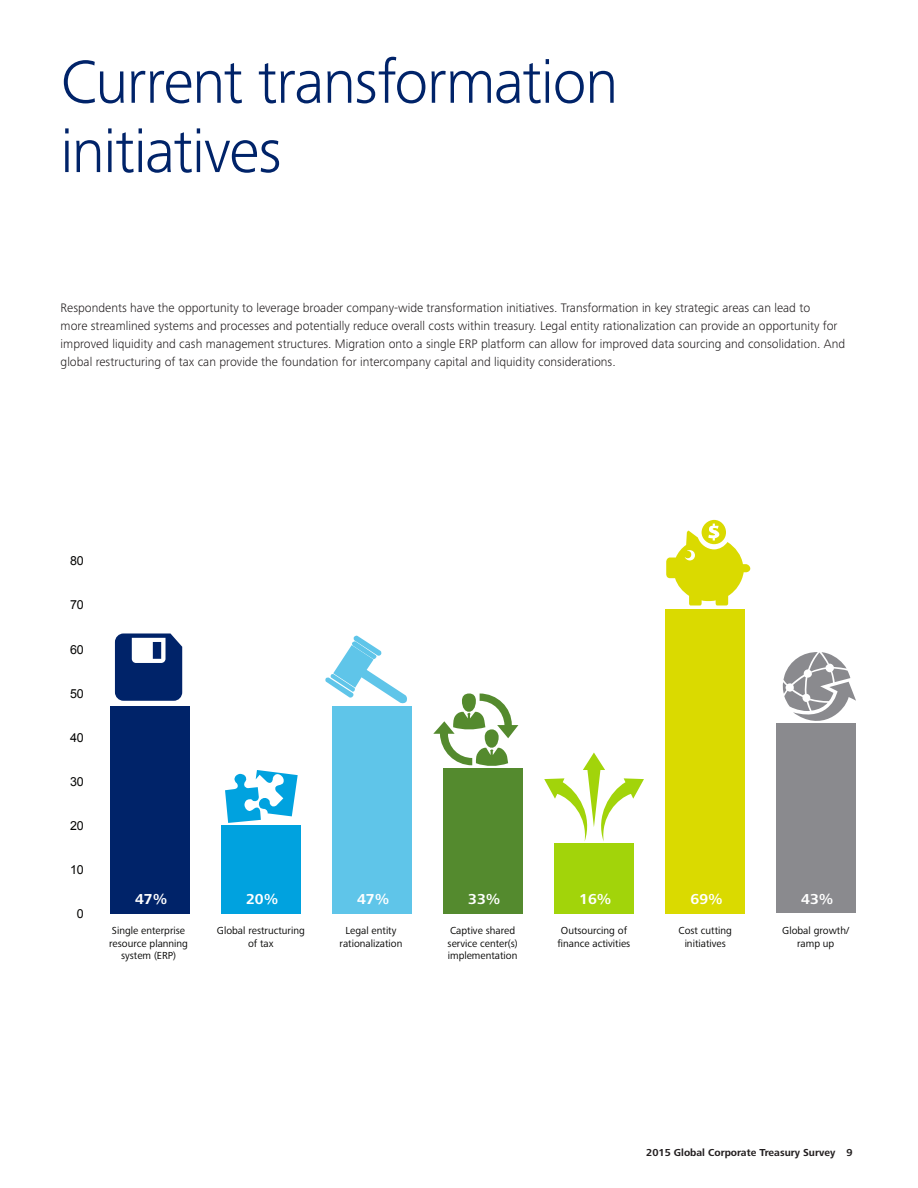
<style>
.page{position:relative;width:918px;height:1188px;background:#fff}
.page>*{position:absolute;margin:0;border:0;box-sizing:border-box;transform-origin:0 0}
.A_Page_heading__30-5{font:300 63px/69.3px "Frutiger Next Pro";letter-spacing:-.02em;color:#002369}
.t1{font:700 15px "Frutiger Next Pro";color:#fff}
.Body_copy__8_5_12pt{font:300 12.75px/18px "Frutiger Next Pro";color:#231f20}
.t2{font:12.45px "Arial";color:#050504}
.t3{font:10.65px/12.8px "Frutiger Next Pro";color:#050504;text-align:center}
.Caption__7_9pt{font:700 10.5px "Frutiger Next Pro";color:#231f20}
</style>
<div class="page">
<div style="left:110px;top:706px;width:80px;height:207px;background:#002369"></div>
<div style="left:221px;top:825px;width:80px;height:88px;background:#00a2df"></div>
<div style="left:332px;top:706px;width:80px;height:207px;background:#5fc5e9"></div>
<div style="left:443px;top:768px;width:80px;height:145px;background:#548a2e"></div>
<div style="left:554px;top:843px;width:80px;height:70px;background:#a2d40a"></div>
<div style="left:665px;top:609px;width:80px;height:304px;background:#dada00"></div>
<div style="left:776px;top:724px;width:80px;height:189px;background:#8a8a8e"></div>
<svg style="left:666px;top:520px;width:84px;height:85px"></svg>
<svg style="left:325px;top:635px;width:82px;height:69px"></svg>
<svg style="left:783px;top:652px;width:73px;height:72px"></svg>
<svg style="left:433px;top:693px;width:85px;height:73px"></svg>
<svg style="left:115px;top:633px;width:67px;height:68px"></svg>
<svg style="left:225px;top:770px;width:73px;height:53px"></svg>
<svg style="left:544px;top:753px;width:100px;height:88px"></svg>
<p class="A_Page_heading__30-5" style="left:60px;top:47px;width:560px">Current transformation initiatives</p>
<p class="Body_copy__8_5_12pt" style="left:61px;top:299px;width:786px">Respondents have the opportunity to leverage broader company-wide transformation initiatives. Transformation in key strategic areas can lead to<br>more streamlined systems and processes and potentially reduce overall costs within treasury. Legal entity rationalization can provide an opportunity for improved liquidity and cash management structures. Migration onto a single ERP platform can allow for improved data sourcing and consolidation. And global restructuring of tax can provide the foundation for intercompany capital and liquidity considerations.</p>
<p class="t2" style="left:70px;top:553px;width:15px">80</p>
<p class="t2" style="left:70px;top:597px;width:15px">70</p>
<p class="t2" style="left:70px;top:641px;width:15px">60</p>
<p class="t2" style="left:70px;top:685px;width:15px">50</p>
<p class="t2" style="left:70px;top:729px;width:15px">40</p>
<p class="t2" style="left:70px;top:773px;width:15px">30</p>
<p class="t2" style="left:70px;top:818px;width:15px">20</p>
<p class="t2" style="left:70px;top:862px;width:15px">10</p>
<p class="t2" style="left:77px;top:906px;width:8px">0</p>
<p class="t1" style="left:135px;top:890px;width:34px">47%</p>
<p class="t1" style="left:246px;top:890px;width:34px">20%</p>
<p class="t1" style="left:357px;top:890px;width:34px">47%</p>
<p class="t1" style="left:468px;top:890px;width:34px">33%</p>
<p class="t1" style="left:579px;top:890px;width:34px">16%</p>
<p class="t1" style="left:691px;top:890px;width:34px">69%</p>
<p class="t1" style="left:801px;top:890px;width:34px">43%</p>
<p class="t3" style="left:109px;top:924px;width:80px">Single enterprise resource planning system (ERP)</p>
<p class="t3" style="left:217px;top:924px;width:89px">Global restructuring of tax</p>
<p class="t3" style="left:340px;top:924px;width:64px">Legal entity rationalization</p>
<p class="t3" style="left:448px;top:924px;width:72px;text-align:left">Captive shared service center(s) implementation</p>
<p class="t3" style="left:558px;top:924px;width:74px">Outsourcing of finance activities</p>
<p class="t3" style="left:678px;top:924px;width:55px">Cost cutting initiatives</p>
<p class="t3" style="left:782px;top:924px;width:69px">Global growth/ ramp up</p>
<p class="Caption__7_9pt" style="left:646px;top:1147px;width:208px">2015 Global Corporate Treasury Survey 9</p>
</div>
